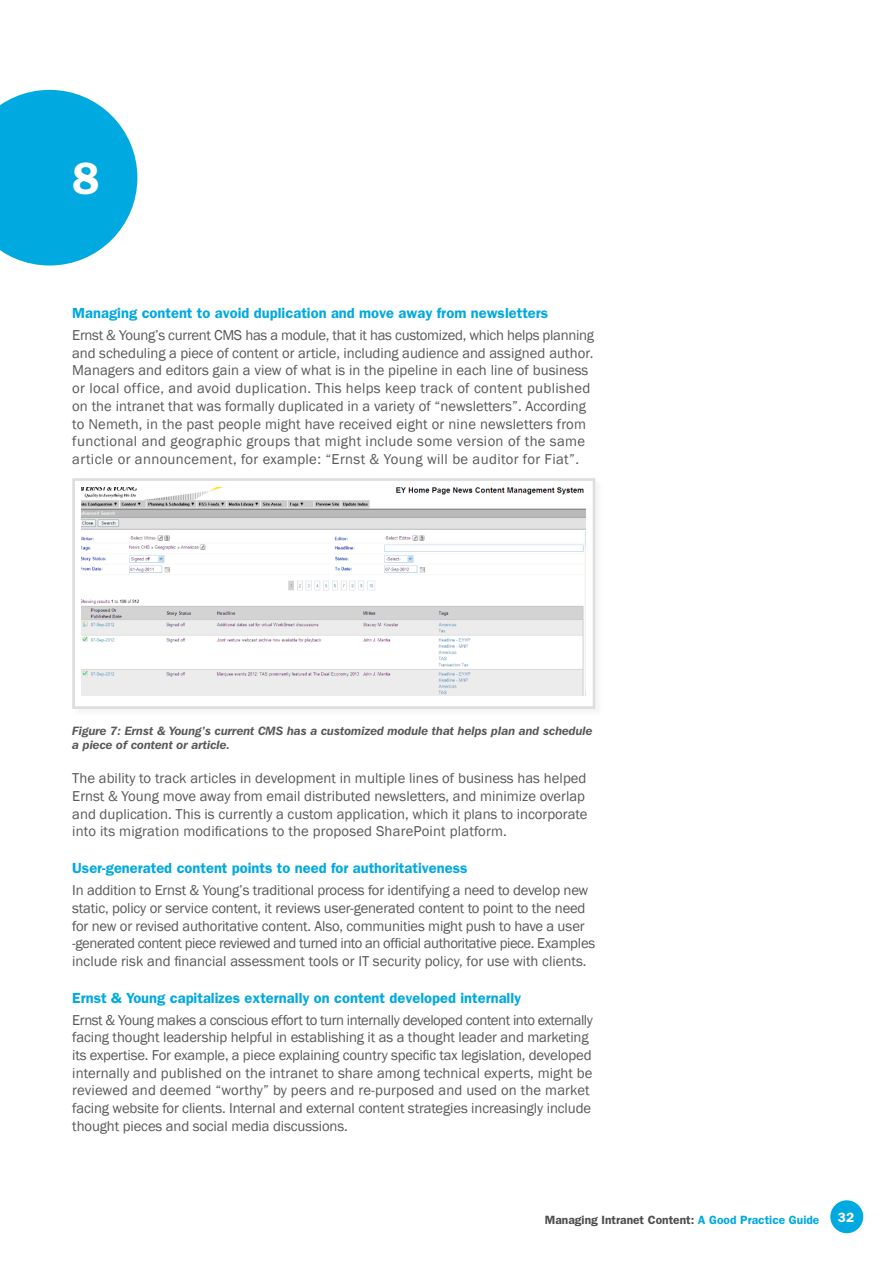
<style>
.page{position:relative;width:893px;height:1263px;background:#fff}
.page>*{position:absolute;margin:0;border:0;box-sizing:border-box;transform-origin:0 0}
.t1{font:600 45.45px "Franklin Gothic";color:#fff}
.Body_text{font:14.7px/17.7px "Franklin Gothic";letter-spacing:-.005em;color:#57585b}
.Subsubs{font:600 14.7px "Franklin Gothic";color:#00a9df}
.t2{font:600 13.5px "Franklin Gothic";color:#fff}
.t3{font:italic 600 12px/13.5px "Franklin Gothic IT Cby BT";letter-spacing:-.005em;color:#57585b}
.t4{font:600 12px "Franklin Gothic";color:#4d4d4f}
.s1{color:#00a9df}
</style>
<div class="page">
<div style="left:830px;top:1200px;width:33px;height:33px;background:#00a9df;border-radius:50%"></div>
<svg style="left:0;top:90px;width:137px;height:175px;background:#26b6e3"></svg>
<div style="left:72px;top:478px;width:532px;height:239px;background:#f8f8f8"></div>
<div style="left:74px;top:479px;width:520px;height:229px;background:#fff"></div>
<img style="left:82px;top:488px;width:503px;height:207px">
<div style="left:72px;top:478px;width:523px;height:231px;border:3px solid #dbddde"></div>
<p class="t1" style="left:72px;top:152px;width:29px">8</p>
<p class="Subsubs" style="left:72px;top:304px;width:477px">Managing content to avoid duplication and move away from newsletters</p>
<p class="Body_text" style="left:72px;top:327px;width:523px">Ernst &amp; Young’s current CMS has a module, that it has customized, which helps planning and scheduling a piece of content or article, including audience and assigned author.<br>Managers and editors gain a view of what is in the pipeline in each line of business or local office, and avoid duplication. This helps keep track of content published on the intranet that was formally duplicated in a variety of “newsletters”. According to Nemeth, in the past people might have received eight or nine newsletters from functional and geographic groups that might include some version of the same article or announcement, for example: “Ernst &amp; Young will be auditor for Fiat”.</p>
<p class="t3" style="left:72px;top:724px;width:522px">Figure 7: Ernst &amp; Young’s current CMS has a customized module that helps plan and schedule a piece of content or article.</p>
<p class="Body_text" style="left:72px;top:770px;width:517px">The ability to track articles in development in multiple lines of business has helped Ernst &amp; Young move away from email distributed newsletters, and minimize overlap and duplication. This is currently a custom application, which it plans to incorporate into its migration modifications to the proposed SharePoint platform.</p>
<p class="Subsubs" style="left:72px;top:859px;width:397px">User-generated content points to need for authoritativeness</p>
<p class="Body_text" style="left:72px;top:882px;width:525px">In addition to Ernst &amp; Young’s traditional process for identifying a need to develop new static, policy or service content, it reviews user-generated content to point to the need for new or revised authoritative content. Also, communities might push to have a user -generated content piece reviewed and turned into an official authoritative piece. Examples include risk and financial assessment tools or IT security policy, for use with clients.</p>
<p class="Subsubs" style="left:72px;top:989px;width:451px">Ernst &amp; Young capitalizes externally on content developed internally</p>
<p class="Body_text" style="left:72px;top:1011px;width:522px">Ernst &amp; Young makes a conscious effort to turn internally developed content into externally facing thought leadership helpful in establishing it as a thought leader and marketing its expertise. For example, a piece explaining country specific tax legislation, developed internally and published on the intranet to share among technical experts, might be reviewed and deemed “worthy” by peers and re-purposed and used on the market facing website for clients. Internal and external content strategies increasingly include thought pieces and social media discussions.</p>
<p class="t4" style="left:545px;top:1212px;width:276px">Managing Intranet Content: <span class="s1">A Good Practice Guide</span></p>
<p class="t2" style="left:838px;top:1209px;width:18px">32</p>
</div>
